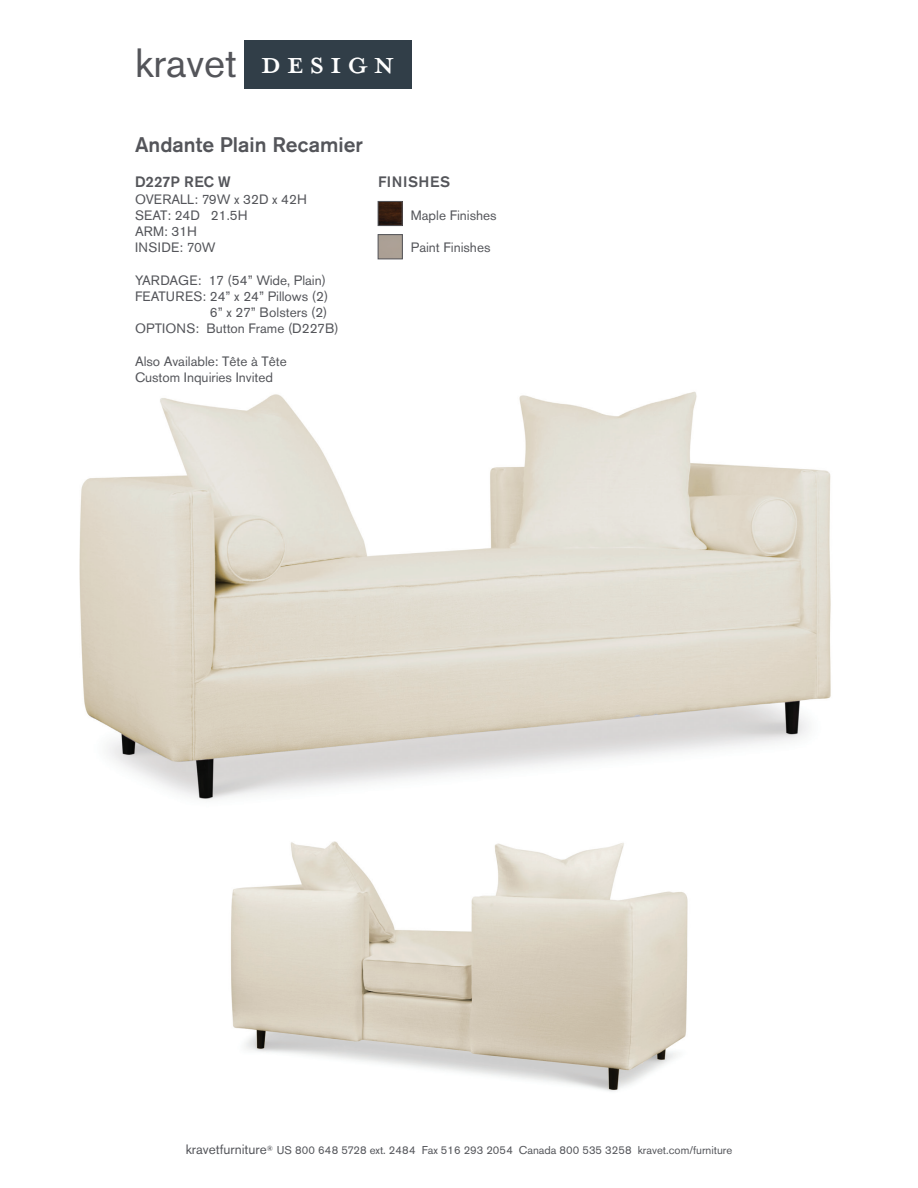
<style>
.page{position:relative;width:918px;height:1188px;background:#fff}
.page>*{position:absolute;margin:0;border:0;box-sizing:border-box;transform-origin:0 0}
.t1{font:45px "Mrs Eaves All Petite Caps OT";letter-spacing:.1em;color:#fff}
.t2{font:40.5px "Akzidenz Grotesk BE";color:#54555a}
.t3{font:500 21px "Akzidenz Grotesk BE";color:#54555a}
.t4{font:500 15px "Akzidenz Grotesk BE";color:#54555a}
.t5{font:500 15px "Akzidenz Grotesk BE";letter-spacing:.04em;color:#54555a}
.t6{font:13.5px/16.2px "Akzidenz Grotesk BE";color:#54555a;text-align:right}
.t7{font:13.5px "Akzidenz Grotesk BE";letter-spacing:.02em;color:#54555a}
.t8{font:11.25px "Akzidenz Grotesk BE";color:#54555a}
.s1{font-family:"Mrs Eaves All Petite Caps OT";font-size:60px;color:#313e48}
.s2{font-size:13.5px}
</style>
<div class="page">
<div style="left:244px;top:41px;width:167px;height:48px;background:#313e48"></div>
<img style="left:231px;top:841px;width:457px;height:251px">
<div style="left:378px;top:235px;width:24px;height:24px;border:1px solid #54555a"></div>
<img style="left:380px;top:203px;width:20px;height:21px">
<div style="left:378px;top:201px;width:24px;height:25px;border:1px solid #54555a"></div>
<img style="left:79px;top:391px;width:752px;height:409px">
<h2 class="t2" style="left:135px;top:38px;width:277px">kravet <span class="s1">design</span></h2>
<h1 class="t1" style="left:260px;top:35px;width:137px">design</h1>
<p class="t3" style="left:135px;top:131px;width:229px">Andante Plain Recamier</p>
<p class="t4" style="left:135px;top:173px;width:97px">D227P REC W</p>
<p class="t6" style="left:135px;top:191px;width:173px">OVERALL: 79W x 32D x 42H</p>
<p class="t6" style="left:135px;top:207px;width:114px">SEAT: 24D 21.5H</p>
<p class="t6" style="left:135px;top:223px;width:64px">ARM: 31H</p>
<p class="t7" style="left:135px;top:239px;width:82px">INSIDE: 70W</p>
<p class="t6" style="left:135px;top:272px;width:193px">YARDAGE: 17 (54” Wide, Plain)</p>
<p class="t6" style="left:135px;top:288px;width:195px">FEATURES: 24” x 24” Pillows (2)<br>6” x 27” Bolsters (2)</p>
<p class="t6" style="left:135px;top:320px;width:205px">OPTIONS: Button Frame (D227B)</p>
<p class="t6" style="left:135px;top:353px;width:153px">Also Available: Tête à Tête</p>
<p class="t6" style="left:135px;top:369px;width:140px">Custom Inquiries Invited</p>
<p class="t5" style="left:378px;top:173px;width:74px">FINISHES</p>
<p class="t6" style="left:411px;top:207px;width:87px">Maple Finishes</p>
<p class="t6" style="left:411px;top:239px;width:81px">Paint Finishes</p>
<p class="t8" style="left:186px;top:1143px;width:548px"><span class="s2">kravetfurniture</span><sup>®</sup> US 800 648 5728 ext. 2484 Fax 516 293 2054 Canada 800 535 3258 kravet.com/furniture</p>
</div>
